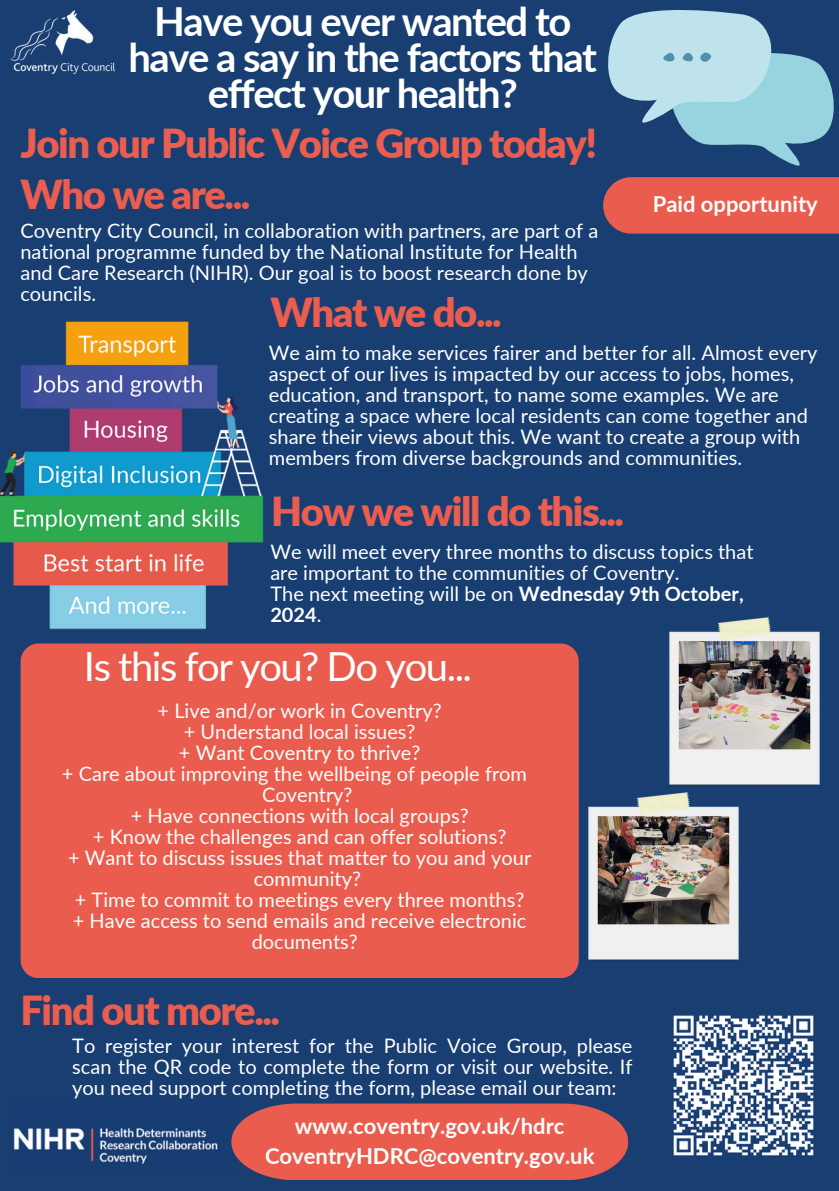
<style>
.page{position:relative;width:839px;height:1191px;background:#fff}
.page>*{position:absolute;margin:0;border:0;box-sizing:border-box;transform-origin:0 0}
.t1{font:900 40px "Lato";letter-spacing:-.035em;color:#eb5d4e}
.t2{font:700 40px/36px "Lato";letter-spacing:-.035em;color:#fff;text-align:center}
.t3{font:40px "Lato";letter-spacing:-.035em;color:#fff}
.t4{font:700 22px/30px "Lato";color:#fff;text-align:center}
.t5{font:20px/21px "Lato";color:#fff}
.t6{font:700 20px/21px "Lato";color:#fff}
.s1{font-weight:400}
</style>
<div class="page">
<div style="left:0;top:0;width:838px;height:1191px;background:#183e72"></div>
<img style="left:13px;top:1128px;width:205px;height:36px">
<img style="left:0;top:321px;width:264px;height:309px">
<img style="left:10px;top:10px;width:105px;height:64px">
<svg style="left:231px;top:1104px;width:397px;height:76px;background:#db5a50"></svg>
<svg style="left:608px;top:9px;width:226px;height:157px"></svg>
<div style="left:21px;top:643px;width:557px;height:335px;background:#ea5d4e"></div>
<img style="left:588px;top:792px;width:151px;height:169px">
<img style="left:669px;top:617px;width:151px;height:169px">
<div style="left:603px;top:177px;width:235px;height:57px;background:#ea5d4e"></div>
<img style="left:673px;top:1015px;width:141px;height:141px">
<p class="t2" style="left:128px;top:3px;width:470px">Have you ever wanted to have a say in the factors that effect your health?</p>
<h1 class="t1" style="left:20px;top:118px;width:578px">Join our Public Voice Group today!</h1>
<p class="t1" style="left:20px;top:170px;width:231px">Who we are...</p>
<p class="t4" style="left:652px;top:188px;width:166px">Paid opportunity</p>
<p class="t5" style="left:20px;top:219px;width:579px">Coventry City Council, in collaboration with partners, are part of a national programme funded by the National Institute for Health and Care Research (NIHR). Our goal is to boost research done by councils.</p>
<p class="t1" style="left:270px;top:287px;width:233px">What we do...</p>
<p class="t5" style="left:269px;top:341px;width:550px">We aim to make services fairer and better for all. Almost every aspect of our lives is impacted by our access to jobs, homes, education, and transport, to name some examples. We are creating a space where local residents can come together and share their views about this. We want to create a group with members from diverse backgrounds and communities.</p>
<p class="t1" style="left:271px;top:487px;width:354px">How we will do this...</p>
<h1 class="t5" style="left:270px;top:541px;width:484px">We will meet every three months to discuss topics that are important to the communities of Coventry.</h1>
<p class="t6" style="left:270px;top:583px;width:475px"><span class="s1">The next meeting will be on</span> Wednesday 9th October,<br>2024<span class="s1">.</span></p>
<p class="t3" style="left:84px;top:642px;width:389px">Is this for you? Do you...</p>
<h3 class="t5" style="left:158px;top:700px;width:285px">+ Live and/or work in Coventry?</h3>
<p class="t5" style="left:184px;top:721px;width:233px">+ Understand local issues?</p>
<h1 class="t5" style="left:179px;top:742px;width:243px">+ Want Coventry to thrive?</h1>
<p class="t5" style="left:62px;top:763px;width:466px">+ Care about improving the wellbeing of people from</p>
<p class="t5" style="left:262px;top:784px;width:92px">Coventry?</p>
<h1 class="t5" style="left:131px;top:805px;width:339px">+ Have connections with local groups?</h1>
<p class="t5" style="left:93px;top:826px;width:415px">+ Know the challenges and can offer solutions?</p>
<p class="t5" style="left:68px;top:847px;width:464px">+ Want to discuss issues that matter to you and your</p>
<p class="t5" style="left:254px;top:868px;width:109px">community?</p>
<h2 class="t5" style="left:75px;top:889px;width:451px">+ Time to commit to meetings every three months?</h2>
<p class="t5" style="left:73px;top:910px;width:455px">+ Have access to send emails and receive electronic</p>
<p class="t5" style="left:252px;top:931px;width:108px">documents?</p>
<p class="t1" style="left:20px;top:985px;width:261px">Find out more...</p>
<p class="t5" style="left:72px;top:1035px;width:561px;text-align:justify">To register your interest for the Public Voice Group, please scan the QR code to complete the form or visit our website. If you need support completing the form, please email our team:</p>
<h1 class="t4" style="left:265px;top:1110px;width:331px">www.coventry.gov.uk/hdrc<br>CoventryHDRC@coventry.gov.uk</h1>
</div>
